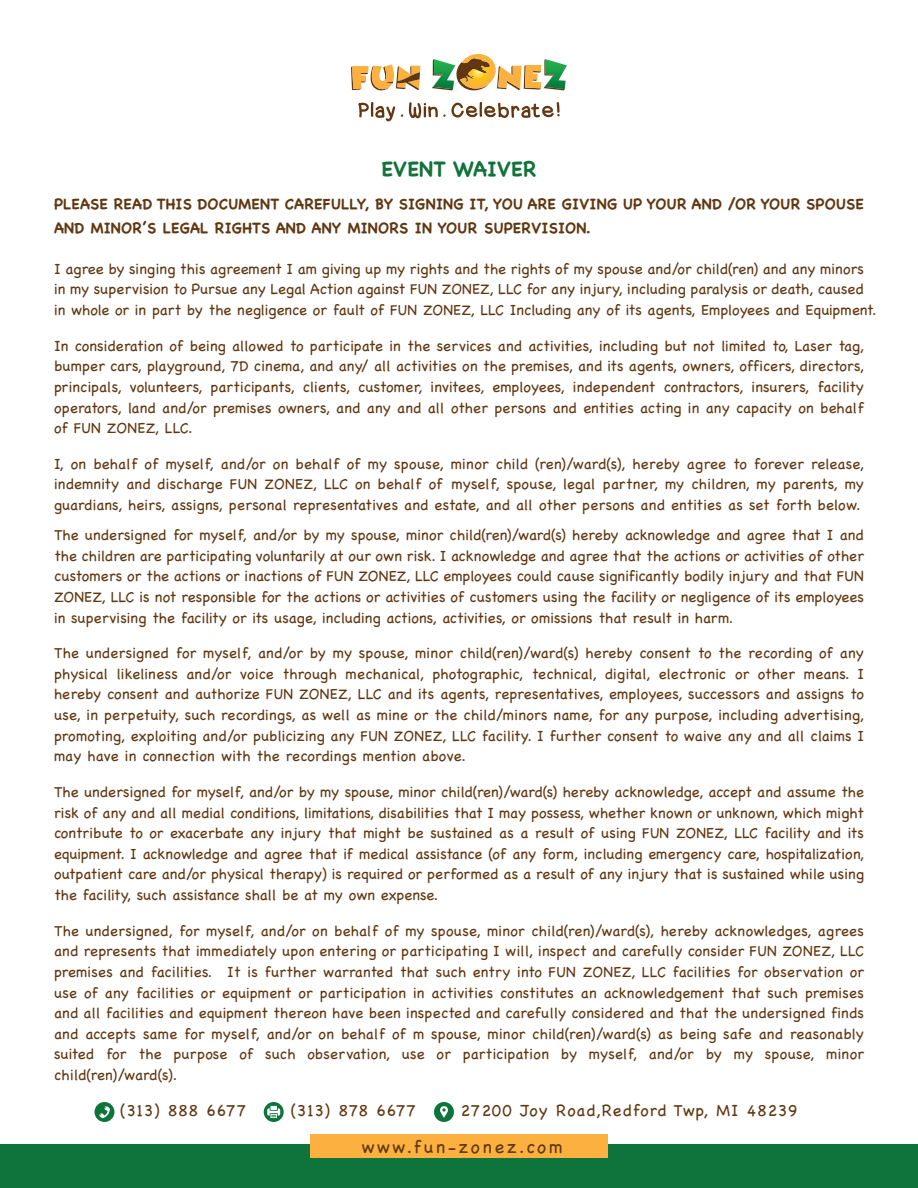
<style>
.page{position:relative;width:918px;height:1188px;background:#fff}
.page>*{position:absolute;margin:0;border:0;box-sizing:border-box;transform-origin:0 0}
.t1{font:700 21px "Chalkboard";color:#11723a}
.t2{font:18px "Chalkboard";letter-spacing:.145em;color:#603711}
.t3{font:16.5px "Chalkboard";letter-spacing:.06em;color:#603711}
.t4{font:15px/20.7px "Chalkboard";color:#603711;text-align:justify}
.t5{font:700 15px/24px "Chalkboard SE";letter-spacing:.01em;color:#603711}
</style>
<div class="page">
<svg style="left:497px;top:59px;width:70px;height:31px"></svg>
<svg style="left:432px;top:58px;width:58px;height:33px"></svg>
<svg style="left:351px;top:65px;width:69px;height:25px"></svg>
<svg style="left:358px;top:102px;width:37px;height:20px"></svg>
<svg style="left:409px;top:102px;width:151px;height:16px"></svg>
<div style="left:0;top:1145px;width:918px;height:43px;background:#0e743c"></div>
<div style="left:310px;top:1135px;width:298px;height:23px;background:#fbb03f"></div>
<div style="left:94px;top:1102px;width:20px;height:20px;background:#0e743c;border-radius:50%"></div>
<svg style="left:99px;top:1106px;width:11px;height:12px"></svg>
<svg style="left:264px;top:1102px;width:20px;height:20px"></svg>
<svg style="left:267px;top:1106px;width:13px;height:12px"></svg>
<div style="left:434px;top:1102px;width:20px;height:20px;background:#0e743c;border-radius:50%"></div>
<svg style="left:440px;top:1106px;width:8px;height:12px"></svg>
<h1 class="t1" style="left:381px;top:156px;width:157px">EVENT WAIVER</h1>
<p class="t5" style="left:54px;top:191px;width:811px">PLEASE READ THIS DOCUMENT CAREFULLY, BY SIGNING IT, YOU ARE GIVING UP YOUR AND /OR YOUR SPOUSE<br>AND MINOR’S LEGAL RIGHTS AND ANY MINORS IN YOUR SUPERVISION.</p>
<p class="t4" style="left:54px;top:258px;width:824px;text-align:left">I agree by singing this agreement I am giving up my rights and the rights of my spouse and/or child(ren) and any minors in my supervision to Pursue any Legal Action against FUN ZONEZ, LLC for any injury, including paralysis or death, caused in whole or in part by the negligence or fault of FUN ZONEZ, LLC Including any of its agents, Employees and Equipment.</p>
<p class="t4" style="left:54px;top:335px;width:812px">In consideration of being allowed to participate in the services and activities, including but not limited to, Laser tag, bumper cars, playground, 7D cinema, and any/ all activities on the premises, and its agents, owners, officers, directors, principals, volunteers, participants, clients, customer, invitees, employees, independent contractors, insurers, facility operators, land and/or premises owners, and any and all other persons and entities acting in any capacity on behalf of FUN ZONEZ, LLC.</p>
<p class="t4" style="left:54px;top:453px;width:811px">I, on behalf of myself, and/or on behalf of my spouse, minor child (ren)/ward(s), hereby agree to forever release, indemnity and discharge FUN ZONEZ, LLC on behalf of myself, spouse, legal partner, my children, my parents, my guardians, heirs, assigns, personal representatives and estate, and all other persons and entities as set forth below.</p>
<p class="t4" style="left:54px;top:525px;width:812px">The undersigned for myself, and/or by my spouse, minor child(ren)/ward(s) hereby acknowledge and agree that I and the children are participating voluntarily at our own risk. I acknowledge and agree that the actions or activities of other customers or the actions or inactions of FUN ZONEZ, LLC employees could cause significantly bodily injury and that FUN ZONEZ, LLC is not responsible for the actions or activities of customers using the facility or negligence of its employees in supervising the facility or its usage, including actions, activities, or omissions that result in harm.</p>
<p class="t4" style="left:54px;top:643px;width:812px">The undersigned for myself, and/or by my spouse, minor child(ren)/ward(s) hereby consent to the recording of any physical likeliness and/or voice through mechanical, photographic, technical, digital, electronic or other means. I hereby consent and authorize FUN ZONEZ, LLC and its agents, representatives, employees, successors and assigns to use, in perpetuity, such recordings, as well as mine or the child/minors name, for any purpose, including advertising, promoting, exploiting and/or publicizing any FUN ZONEZ, LLC facility. I further consent to waive any and all claims I may have in connection with the recordings mention above.</p>
<p class="t4" style="left:54px;top:781px;width:812px">The undersigned for myself, and/or by my spouse, minor child(ren)/ward(s) hereby acknowledge, accept and assume the risk of any and all medial conditions, limitations, disabilities that I may possess, whether known or unknown, which might contribute to or exacerbate any injury that might be sustained as a result of using FUN ZONEZ, LLC facility and its equipment. I acknowledge and agree that if medical assistance (of any form, including emergency care, hospitalization, outpatient care and/or physical therapy) is required or performed as a result of any injury that is sustained while using the facility, such assistance shall be at my own expense.</p>
<p class="t4" style="left:54px;top:920px;width:812px">The undersigned, for myself, and/or on behalf of my spouse, minor child(ren)/ward(s), hereby acknowledges, agrees and represents that immediately upon entering or participating I will, inspect and carefully consider FUN ZONEZ, LLC premises and facilities. It is further warranted that such entry into FUN ZONEZ, LLC facilities for observation or use of any facilities or equipment or participation in activities constitutes an acknowledgement that such premises and all facilities and equipment thereon have been inspected and carefully considered and that the undersigned finds and accepts same for myself, and/or on behalf of m spouse, minor child(ren)/ward(s) as being safe and reasonably suited for the purpose of such observation, use or participation by myself, and/or by my spouse, minor child(ren)/ward(s).</p>
<p class="t3" style="left:120px;top:1101px;width:127px">(313) 888 6677</p>
<p class="t3" style="left:291px;top:1101px;width:127px">(313) 878 6677</p>
<p class="t3" style="left:461px;top:1101px;width:338px">27200 Joy Road,Redford Twp, MI 48239</p>
<p class="t2" style="left:361px;top:1136px;width:202px">www.fun-zonez.com</p>
</div>
